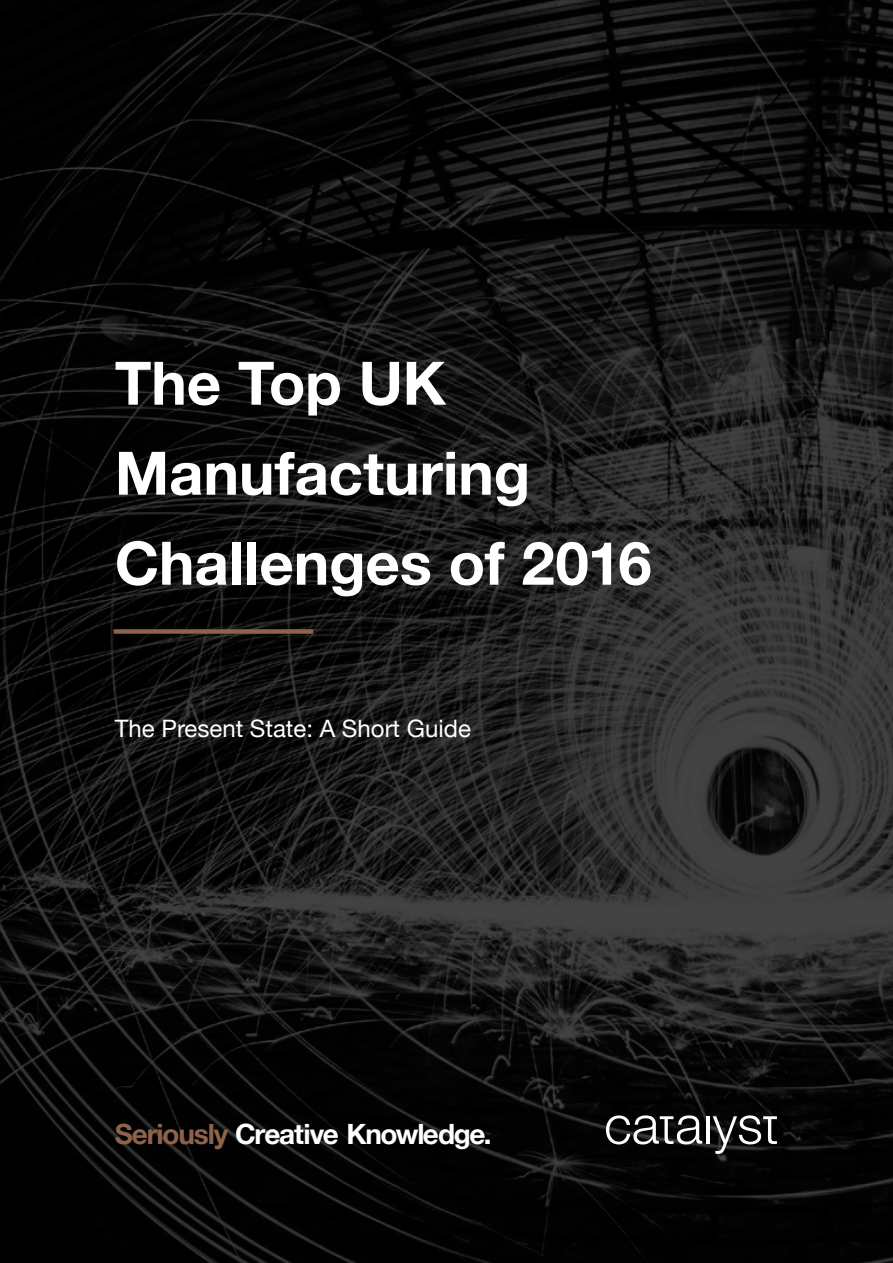
<style>
.page{position:relative;width:893px;height:1263px;background:#fff}
.page>*{position:absolute;margin:0;border:0;box-sizing:border-box;transform-origin:0 0}
.t1{font:700 60px/90px "Helvetica Neue";letter-spacing:-.005em;color:#fff}
.t2{font:700 27.9px "Helvetica Neue";letter-spacing:-.04em;color:#fff}
.t3{font:24px "Helvetica Neue";color:#fff}
.s1{color:#8e634a}
</style>
<div class="page">
<img style="left:0;top:0;width:893px;height:1263px">
<div style="left:114px;top:629px;width:199px;height:5px;background:#8e634a"></div>
<svg style="left:606px;top:1115px;width:96px;height:29px"></svg>
<hr style="left:706px;top:1116px;width:3px;height:28px;background:#fff">
<svg style="left:713px;top:1115px;width:64px;height:39px"></svg>
<p class="t1" style="left:115px;top:335px;width:538px">The Top UK<br>Manufacturing<br>Challenges of 2016</p>
<p class="t3" style="left:115px;top:708px;width:358px">The Present State: A Short Guide</p>
<p class="t2" style="left:115px;top:1108px;width:378px"><span class="s1">Seriously</span> Creative Knowledge.</p>
</div>
